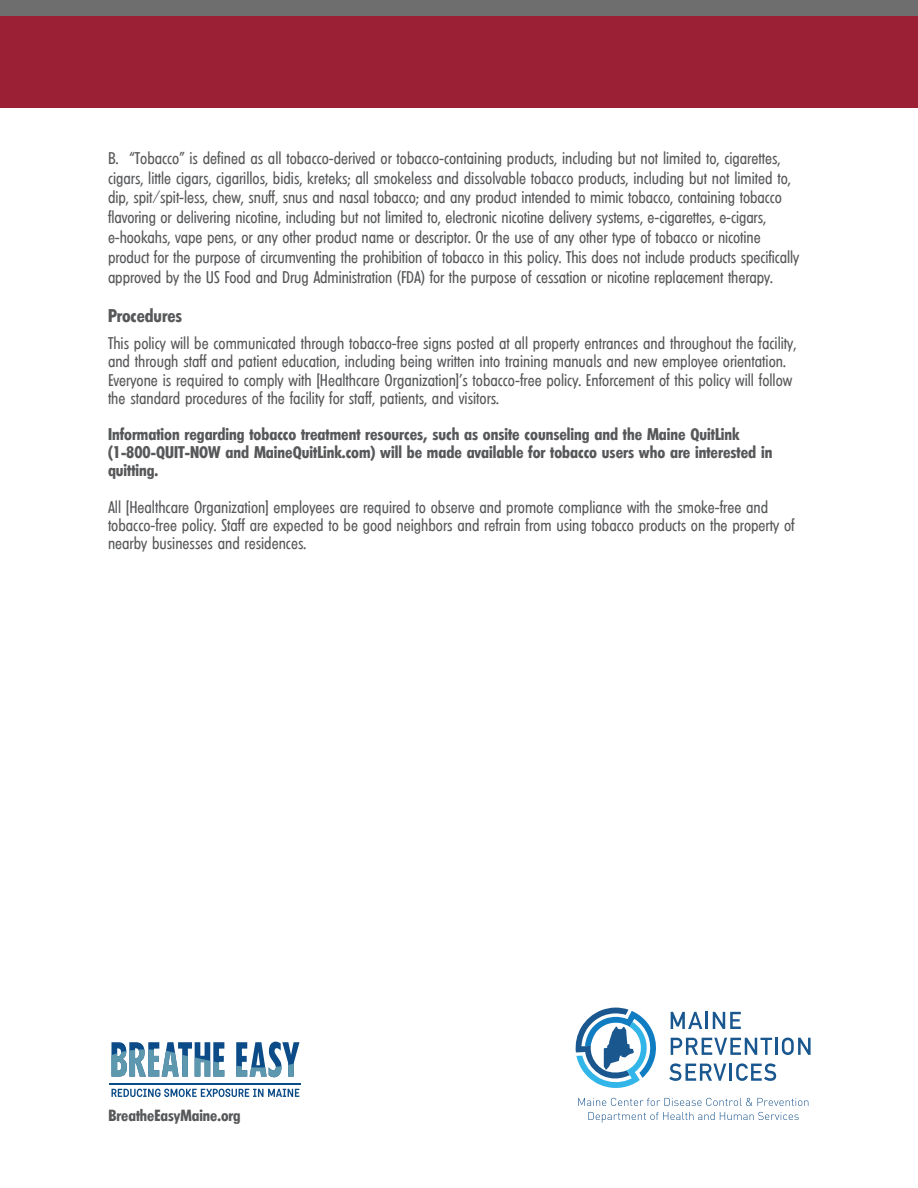
<style>
.page{position:relative;width:918px;height:1188px;background:#fff}
.page>*{position:absolute;margin:0;border:0;box-sizing:border-box;transform-origin:0 0}
.t1{font:600 condensed 18px "Limerick";color:#57585a}
.t2{font:condensed 16.5px/19.8px "Limerick";color:#57585a}
.t3{font:600 condensed 16.5px/18.1px "Limerick";color:#57585a}
.t4{font:600 condensed 15.75px "Limerick";color:#57585a}
</style>
<div class="page">
<div style="left:0;top:0;width:918px;height:108px;background:#9c2035"></div>
<div style="left:0;top:0;width:918px;height:16px;background:#6e6e6e"></div>
<svg style="left:578px;top:1098px;width:230px;height:8px"></svg>
<svg style="left:588px;top:1112px;width:211px;height:11px"></svg>
<svg style="left:671px;top:1012px;width:70px;height:17px"></svg>
<svg style="left:671px;top:1038px;width:101px;height:17px"></svg>
<hr style="left:775px;top:1038px;width:3px;height:17px;background:#1a578f">
<svg style="left:782px;top:1038px;width:29px;height:17px"></svg>
<svg style="left:669px;top:1063px;width:107px;height:18px"></svg>
<svg style="left:575px;top:1008px;width:81px;height:80px"></svg>
<hr style="left:110px;top:1083px;width:191px;height:1px;background:#0b4b87">
<svg style="left:111px;top:1089px;width:188px;height:8px"></svg>
<svg style="left:111px;top:1042px;width:113px;height:35px"></svg>
<svg style="left:236px;top:1042px;width:63px;height:35px"></svg>
<p class="t2" style="left:108px;top:149px;width:693px">B. “Tobacco” is defined as all tobacco-derived or tobacco-containing products, including but not limited to, cigarettes, cigars, little cigars, cigarillos, bidis, kreteks; all smokeless and dissolvable tobacco products, including but not limited to, dip, spit/spit-less, chew, snuff, snus and nasal tobacco; and any product intended to mimic tobacco, containing tobacco flavoring or delivering nicotine, including but not limited to, electronic nicotine delivery systems, e-cigarettes, e-cigars, e-hookahs, vape pens, or any other product name or descriptor. Or the use of any other type of tobacco or nicotine product for the purpose of circumventing the prohibition of tobacco in this policy. This does not include products specifically approved by the US Food and Drug Administration (FDA) for the purpose of cessation or nicotine replacement therapy.</p>
<p class="t1" style="left:108px;top:305px;width:76px">Procedures</p>
<p class="t2" style="left:108px;top:335px;width:690px;line-height:18.1px">This policy will be communicated through tobacco-free signs posted at all property entrances and throughout the facility, and through staff and patient education, including being written into training manuals and new employee orientation.<br>Everyone is required to comply with [Healthcare Organization]’s tobacco-free policy. Enforcement of this policy will follow the standard procedures of the facility for staff, patients, and visitors.</p>
<p class="t3" style="left:108px;top:426px;width:666px">Information regarding tobacco treatment resources, such as onsite counseling and the Maine QuitLink (1-800-QUIT-NOW and MaineQuitLink.com) will be made available for tobacco users who are interested in quitting.</p>
<p class="t2" style="left:108px;top:498px;width:688px;line-height:18.1px">All [Healthcare Organization] employees are required to observe and promote compliance with the smoke-free and tobacco-free policy. Staff are expected to be good neighbors and refrain from using tobacco products on the property of nearby businesses and residences.</p>
<p class="t4" style="left:109px;top:1106px;width:134px">BreatheEasyMaine.org</p>
</div>
